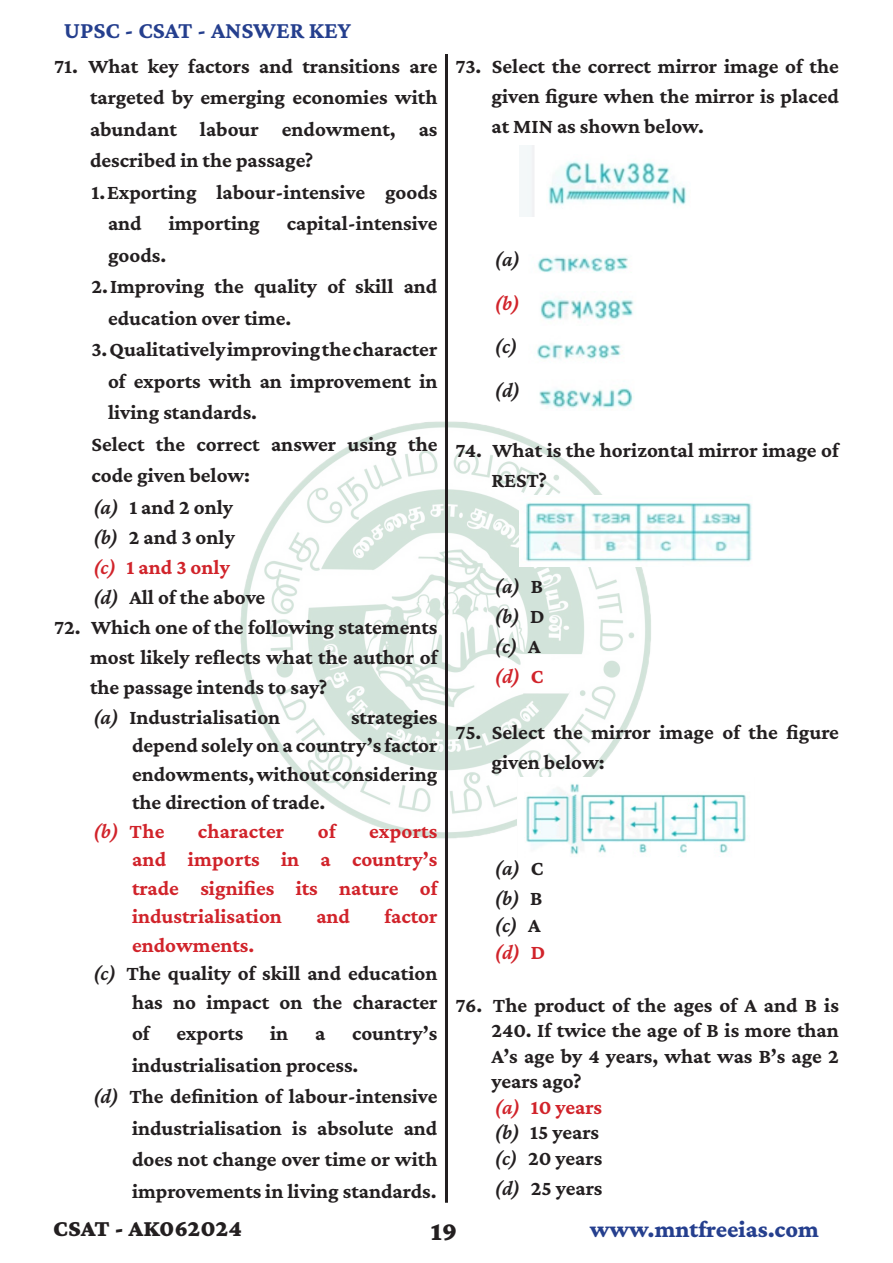
<style>
.page{position:relative;width:893px;height:1263px;background:#fff}
.page>*{position:absolute;margin:0;border:0;box-sizing:border-box;transform-origin:0 0}
.t1{font:900 27px "Crimson Pro";color:#231f20}
.t2{font:700 24px "Crimson Pro";color:#253f8e}
.t3{font:800 24px "Crimson Pro";color:#253f8e}
.t4{font:900 24px "Crimson Pro";color:#231f20}
.BOLD{font:700 21px/31.5px "Crimson Pro";color:#231f20;text-align:justify}
.t5{font:700 21px/28.5px "Crimson Pro";color:#d1232a;text-align:justify}
.t6{font:italic 600 21px "Crimson Pro";color:#231f20}
.t7{font:italic 600 21px "Crimson Pro";color:#d1232a}
.s1{font-weight:600;font-style:italic}
.s2{font-weight:700;font-style:normal}
</style>
<div class="page">
<img style="left:240px;top:421px;width:411px;height:418px">
<hr style="left:445px;top:54px;width:3px;height:1148px;background:#231f20">
<img style="left:519px;top:146px;width:168px;height:70px">
<img style="left:537px;top:256px;width:91px;height:17px">
<img style="left:540px;top:291px;width:94px;height:29px">
<img style="left:536px;top:344px;width:85px;height:15px">
<img style="left:539px;top:388px;width:94px;height:21px">
<img style="left:519px;top:496px;width:233px;height:70px">
<img style="left:517px;top:778px;width:229px;height:79px">
<p class="t2" style="left:64px;top:15px;width:289px">UPSC - CSAT - ANSWER KEY</p>
<p class="BOLD" style="left:90px;top:50px;width:349px;text-indent:-36px">71. What key factors and transitions are targeted by emerging economies with abundant labour endowment, as described in the passage?</p>
<p class="BOLD" style="left:108px;top:176px;width:331px;text-indent:-16px">1. Exporting labour-intensive goods and</p>
<p class="BOLD" style="left:169px;top:207px;width:93px">importing</p>
<p class="BOLD" style="left:287px;top:207px;width:152px">capital-intensive</p>
<p class="BOLD" style="left:108px;top:239px;width:60px">goods.</p>
<p class="BOLD" style="left:108px;top:270px;width:331px;text-indent:-16px">2. Improving the quality of skill and education over time.</p>
<p class="BOLD" style="left:108px;top:333px;width:331px;text-indent:-16px">3. Qualitatively improving the character of exports with an improvement in living standards.</p>
<p class="BOLD" style="left:92px;top:428px;width:347px">Select the correct answer using the code given below:</p>
<p class="BOLD" style="left:93px;top:491px;width:142px"><span class="s1">(a)</span> 1 and 2 only</p>
<p class="BOLD" style="left:93px;top:521px;width:143px"><span class="s1">(b)</span> 2 and 3 only</p>
<p class="t5" style="left:93px;top:552px;width:138px"><span class="s1">(c)</span> 1 and 3 only</p>
<p class="BOLD" style="left:93px;top:581px;width:174px"><span class="s1">(d)</span> All of the above</p>
<p class="BOLD" style="left:90px;top:612px;width:349px;line-height:30px;text-indent:-36px">72. Which one of the following statements most likely reflects what the author of the passage intends to say?</p>
<p class="BOLD" style="left:93px;top:701px;width:189px"><span class="s1">(a)</span> Industrialisation</p>
<p class="BOLD" style="left:132px;top:702px;width:307px;line-height:28.5px;text-indent:219px">strategies depend solely on a country’s factor endowments, without considering the direction of trade.</p>
<p class="t7" style="left:93px;top:818px;width:73px">(b) <span class="s2">The</span></p>
<p class="t5" style="left:198px;top:816px;width:88px">character</p>
<p class="t5" style="left:318px;top:816px;width:19px">of</p>
<p class="t5" style="left:132px;top:816px;width:307px;text-indent:237px">exports and imports in a country’s trade signifies its nature of industrialisation</p>
<p class="t5" style="left:316px;top:902px;width:35px">and</p>
<p class="t5" style="left:384px;top:902px;width:55px">factor</p>
<p class="t5" style="left:132px;top:930px;width:124px">endowments.</p>
<p class="BOLD" style="left:93px;top:959px;width:346px;line-height:28.5px;text-align:right"><span class="s1">(c)</span> The quality of skill and education has no impact on the character</p>
<p class="BOLD" style="left:132px;top:1017px;width:19px">of</p>
<p class="BOLD" style="left:176px;top:1017px;width:68px">exports</p>
<p class="BOLD" style="left:270px;top:1017px;width:20px">in</p>
<p class="BOLD" style="left:315px;top:1017px;width:12px">a</p>
<p class="BOLD" style="left:132px;top:1017px;width:307px;text-indent:220px">country’s industrialisation process.</p>
<p class="BOLD" style="left:132px;top:1080px;width:307px;text-indent:-39px"><span class="s1">(d)</span> The definition of labour-intensive industrialisation is absolute and does not change over time or with improvements in living standards.</p>
<p class="BOLD" style="left:491px;top:51px;width:349px;line-height:30px;text-indent:-36px">73. Select the correct mirror image of the given figure when the mirror is placed at MIN as shown below.</p>
<p class="t6" style="left:494px;top:246px;width:27px">(a)</p>
<p class="t7" style="left:494px;top:290px;width:27px">(b)</p>
<p class="t6" style="left:494px;top:333px;width:25px">(c)</p>
<p class="t6" style="left:494px;top:377px;width:27px">(d)</p>
<p class="BOLD" style="left:491px;top:435px;width:349px;line-height:30px;text-indent:-36px">74. What is the horizontal mirror image of<br>REST?</p>
<p class="t6" style="left:494px;top:573px;width:50px">(a) <span class="s2">B</span></p>
<p class="t6" style="left:494px;top:603px;width:52px">(b) <span class="s2">D</span></p>
<p class="t6" style="left:494px;top:633px;width:48px">(c) <span class="s2">A</span></p>
<p class="t7" style="left:494px;top:663px;width:51px">(d) <span class="s2">C</span></p>
<p class="BOLD" style="left:491px;top:717px;width:349px;line-height:30px;text-indent:-36px">75. Select the mirror image of the figure given below:</p>
<p class="t6" style="left:494px;top:855px;width:51px">(a) <span class="s2">C</span></p>
<p class="t6" style="left:494px;top:885px;width:50px">(b) <span class="s2">B</span></p>
<p class="t6" style="left:494px;top:912px;width:48px">(c) <span class="s2">A</span></p>
<p class="t7" style="left:494px;top:939px;width:52px">(d) <span class="s2">D</span></p>
<p class="BOLD" style="left:491px;top:992px;width:349px;line-height:25.5px;text-indent:-36px">76. The product of the ages of A and B is 240. If twice the age of B is more than A’s age by 4 years, what was B’s age 2 years ago?</p>
<p class="t5" style="left:494px;top:1092px;width:109px"><span class="s1">(a)</span> 10 years</p>
<p class="BOLD" style="left:494px;top:1116px;width:106px"><span class="s1">(b)</span> 15 years</p>
<p class="BOLD" style="left:494px;top:1142px;width:109px"><span class="s1">(c)</span> 20 years</p>
<p class="BOLD" style="left:494px;top:1172px;width:109px"><span class="s1">(d)</span> 25 years</p>
<p class="t4" style="left:53px;top:1213px;width:190px">CSAT - AK062024</p>
<p class="t1" style="left:431px;top:1214px;width:28px">19</p>
<p class="t3" style="left:590px;top:1214px;width:231px">www.mntfreeias.com</p>
</div>
